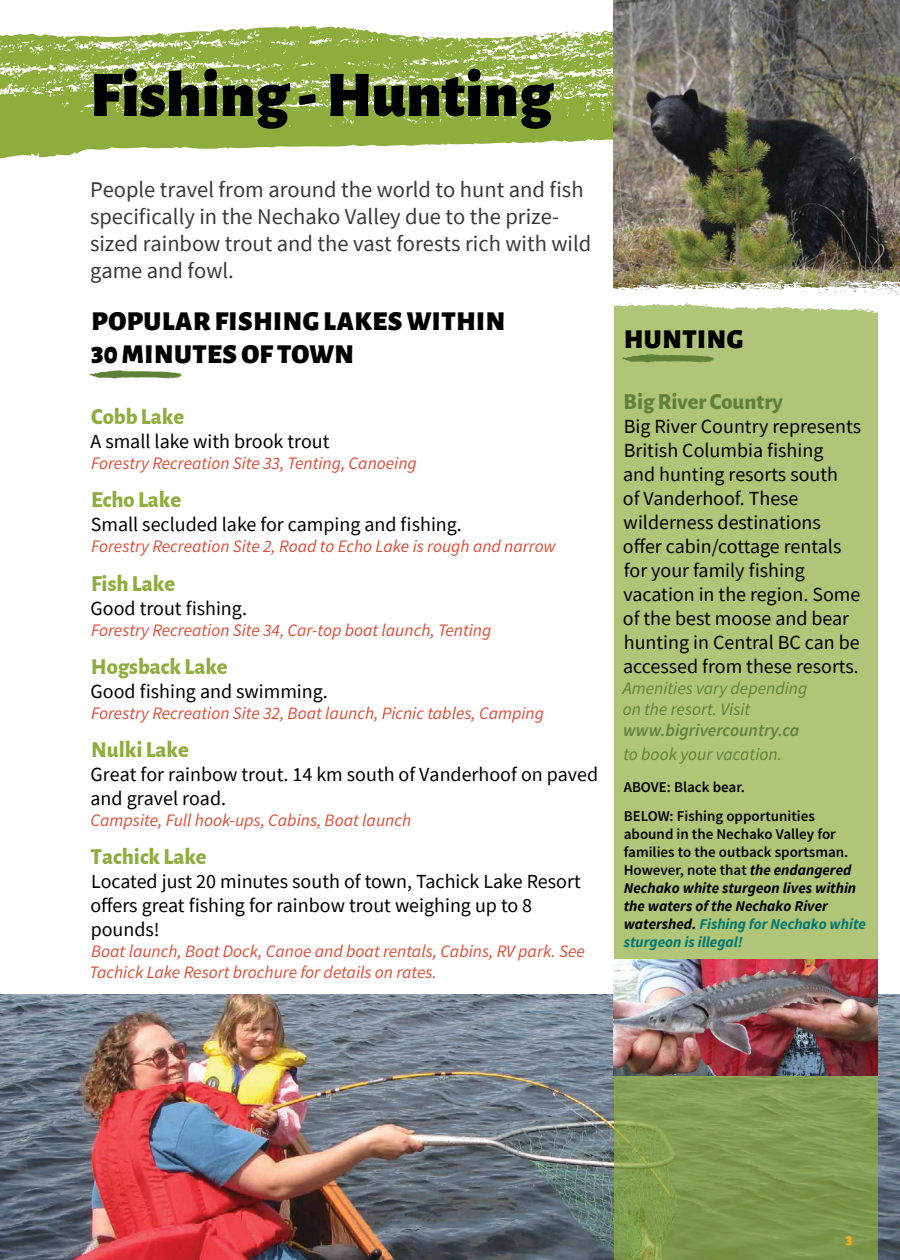
<style>
.page{position:relative;width:900px;height:1260px;background:#fff}
.page>*{position:absolute;margin:0;border:0;box-sizing:border-box;transform-origin:0 0}
.t1{font:900 65px "Alegreya Sans";color:#000}
.t2{font:900 27.5px/33px "Alegreya Sans";letter-spacing:.02em;color:#000}
.t3{font:22.5px/27px "Source Sans Pro";color:#373b37}
.t4{font:800 22.5px "Alegreya Sans";color:#8ead3d}
.t5{font:800 22.5px "Alegreya Sans";color:#5f8038}
.t6{font:20px/24px "Source Sans Pro";color:#000}
.t7{font:italic 17.5px/21px "Source Sans Pro";color:#de4d38}
.t8{font:italic 17.5px/21px "Source Sans Pro";color:#5f8038}
.t9{font:italic 600 17.5px "Source Sans Pro";color:#5f8038}
.t10{font:italic 700 15px/18px "Source Sans Pro";color:#000}
.t11{font:600 15px/29.2px "Source Sans Pro";color:#000}
.t12{font:900 15px "Alegreya Sans";color:#fbad18}
.s1{font-weight:600;font-style:normal}
.s2{color:#007673}
</style>
<div class="page">
<svg style="left:1px;top:0;width:613px;height:182px"></svg>
<img style="left:0;top:0;width:1px;height:298px">
<img style="left:0;top:995px;width:900px;height:265px">
<svg style="left:614px;top:326px;width:264px;height:934px;background:#a5bb6e"></svg>
<img style="left:614px;top:0;width:286px;height:273px">
<svg style="left:0;top:273px;width:900px;height:53px"></svg>
<img style="left:614px;top:959px;width:264px;height:116px">
<svg style="left:90px;top:370px;width:92px;height:9px"></svg>
<svg style="left:622px;top:354px;width:94px;height:9px"></svg>
<h1 class="t1" style="left:90px;top:43px;width:464px">Fishing - Hunting</h1>
<p class="t3" style="left:90px;top:176px;width:503px">People travel from around the world to hunt and fish specifically in the Nechako Valley due to the prize&shy;sized rainbow trout and the vast forests rich with wild game and fowl.</p>
<h2 class="t2" style="left:91px;top:302px;width:415px">POPULAR FISHING LAKES WITHIN<br>30 MINUTES OF TOWN</h2>
<p class="t4" style="left:91px;top:400px;width:94px">Cobb Lake</p>
<p class="t6" style="left:90px;top:429px;width:241px">A small lake with brook trout</p>
<p class="t7" style="left:91px;top:453px;width:327px">Forestry Recreation Site 33, Tenting, Canoeing</p>
<p class="t4" style="left:91px;top:483px;width:92px">Echo Lake</p>
<p class="t6" style="left:91px;top:513px;width:373px">Small secluded lake for camping and fishing.</p>
<p class="t7" style="left:91px;top:536px;width:466px">Forestry Recreation Site 2, Road to Echo Lake is rough and narrow</p>
<p class="t4" style="left:91px;top:566px;width:86px">Fish Lake</p>
<p class="t6" style="left:91px;top:596px;width:158px">Good trout fishing.</p>
<p class="t7" style="left:91px;top:619px;width:402px">Forestry Recreation Site 34, Car-top boat launch, Tenting</p>
<p class="t4" style="left:91px;top:649px;width:138px">Hogsback Lake</p>
<p class="t6" style="left:91px;top:679px;width:239px">Good fishing and swimming.</p>
<p class="t7" style="left:91px;top:702px;width:455px">Forestry Recreation Site 32, Boat launch, Picnic tables, Camping</p>
<p class="t4" style="left:91px;top:733px;width:99px">Nulki Lake</p>
<p class="t6" style="left:91px;top:762px;width:509px">Great for rainbow trout. 14 km south of Vanderhoof on paved and gravel road.</p>
<p class="t7" style="left:91px;top:810px;width:322px">Campsite, Full hook-ups, Cabins, Boat launch</p>
<p class="t4" style="left:91px;top:840px;width:118px">Tachick Lake</p>
<p class="t6" style="left:90px;top:870px;width:492px">Located just 20 minutes south of town, Tachick Lake Resort offers great fishing for rainbow trout weighing up to 8 pounds!</p>
<p class="t7" style="left:90px;top:941px;width:497px">Boat launch, Boat Dock, Canoe and boat rentals, Cabins, RV park. See<br>Tachick Lake Resort brochure for details on rates.</p>
<h2 class="t2" style="left:624px;top:320px;width:121px">HUNTING</h2>
<p class="t5" style="left:624px;top:384px;width:161px">Big River Country</p>
<p class="t6" style="left:623px;top:414px;width:240px">Big River Country represents<br>British Columbia fishing<br>and hunting resorts south<br>of Vanderhoof. These wilderness destinations offer cabin/cottage rentals for your family fishing vacation in the region. Some of the best moose and bear hunting in Central BC can be accessed from these resorts.</p>
<p class="t8" style="left:623px;top:677px;width:186px">Amenities vary depending on the resort. Visit</p>
<p class="t9" style="left:623px;top:719px;width:178px">www.bigrivercountry.ca</p>
<p class="t8" style="left:623px;top:743px;width:160px">to book your vacation.</p>
<p class="t11" style="left:624px;top:772px;width:193px">ABOVE: Black bear.<br>BELOW: Fishing opportunities</p>
<p class="t10" style="left:624px;top:825px;width:244px"><span class="s1">abound in the Nechako Valley for families to the outback sportsman.<br>However, note that</span> the endangered<br>Nechako white sturgeon lives within the waters of the Nechako River watershed. <span class="s2">Fishing for Nechako white sturgeon is illegal!</span></p>
<p class="t12" style="left:846px;top:1227px;width:8px">3</p>
</div>
